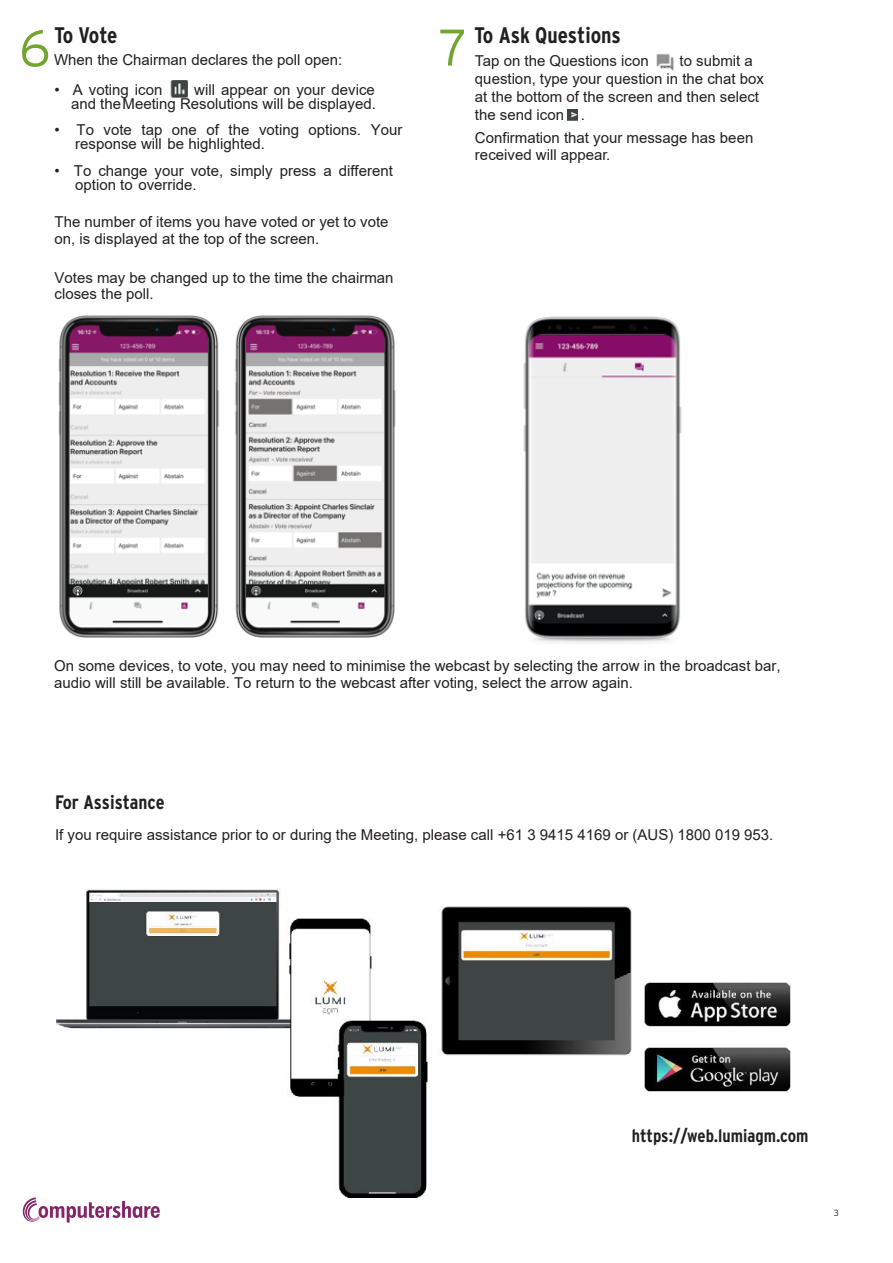
<style>
.page{position:relative;width:893px;height:1263px;background:#fff}
.page>*{position:absolute;margin:0;border:0;box-sizing:border-box;transform-origin:0 0}
.t1{font:300 51.3px "Interstate";color:#73a432}
.t2{font:700 condensed 22.5px "Interstate";color:#231f20}
.t3{font:700 condensed 19.5px "Interstate";color:#231f20}
.t4{font:700 condensed 18px "Interstate";color:#231f20}
.t5{font:15px/16.5px "Arial";color:#231f20}
.t6{font:300 9px "Interstate";color:#231f20}
</style>
<div class="page">
<svg style="left:22px;top:1197px;width:138px;height:25px"></svg>
<img style="left:171px;top:81px;width:16px;height:16px">
<img style="left:656px;top:53px;width:18px;height:18px">
<svg style="left:568px;top:109px;width:9px;height:11px"></svg>
<img style="left:644px;top:983px;width:147px;height:108px">
<img style="left:56px;top:889px;width:576px;height:308px">
<img style="left:58px;top:315px;width:338px;height:323px">
<img style="left:523px;top:316px;width:159px;height:327px">
<h1 class="t1" style="left:19px;top:19px;width:33px">6</h1>
<h2 class="t2" style="left:54px;top:23px;width:65px">To Vote</h2>
<h1 class="t1" style="left:439px;top:19px;width:30px">7</h1>
<p class="t5" style="left:54px;top:52px;width:290px">When the Chairman declares the poll open:</p>
<p class="t5" style="left:55px;top:81px;width:109px">• A voting icon</p>
<p class="t5" style="left:71px;top:82px;width:306px;line-height:14px;text-align:right">will appear on your device<br>and theMeeting Resolutions will be displayed.</p>
<p class="t5" style="left:75px;top:123px;width:329px;line-height:14px;text-indent:-21px">• To vote tap one of the voting options. Your response will be highlighted.</p>
<p class="t5" style="left:75px;top:163px;width:319px;line-height:14px;text-indent:-21px">• To change your vote, simply press a different option to override.</p>
<p class="t5" style="left:55px;top:214px;width:335px">The number of items you have voted or yet to vote on, is displayed at the top of the screen.</p>
<p class="t5" style="left:55px;top:269px;width:340px">Votes may be changed up to the time the chairman closes the poll.</p>
<h2 class="t2" style="left:474px;top:22px;width:148px">To Ask Questions</h2>
<p class="t5" style="left:475px;top:53px;width:175px">Tap on the Questions icon</p>
<p class="t5" style="left:475px;top:52px;width:291px;line-height:18px;text-indent:205px">to submit a question, type your question in the chat box at the bottom of the screen and then select the send icon .</p>
<p class="t5" style="left:475px;top:130px;width:280px">Confirmation that your message has been received will appear.</p>
<p class="t5" style="left:54px;top:657px;width:728px">On some devices, to vote, you may need to minimise the webcast by selecting the arrow in the broadcast bar, audio will still be available. To return to the webcast after voting, select the arrow again.</p>
<h3 class="t3" style="left:55px;top:791px;width:111px">For Assistance</h3>
<p class="t5" style="left:55px;top:826px;width:720px">If you require assistance prior to or during the Meeting, please call +61 3 9415 4169 or (AUS) 1800 019 953.</p>
<p class="t4" style="left:632px;top:1126px;width:178px">https://web.lumiagm.com</p>
<p class="t6" style="left:834px;top:1208px;width:7px">3</p>
</div>
